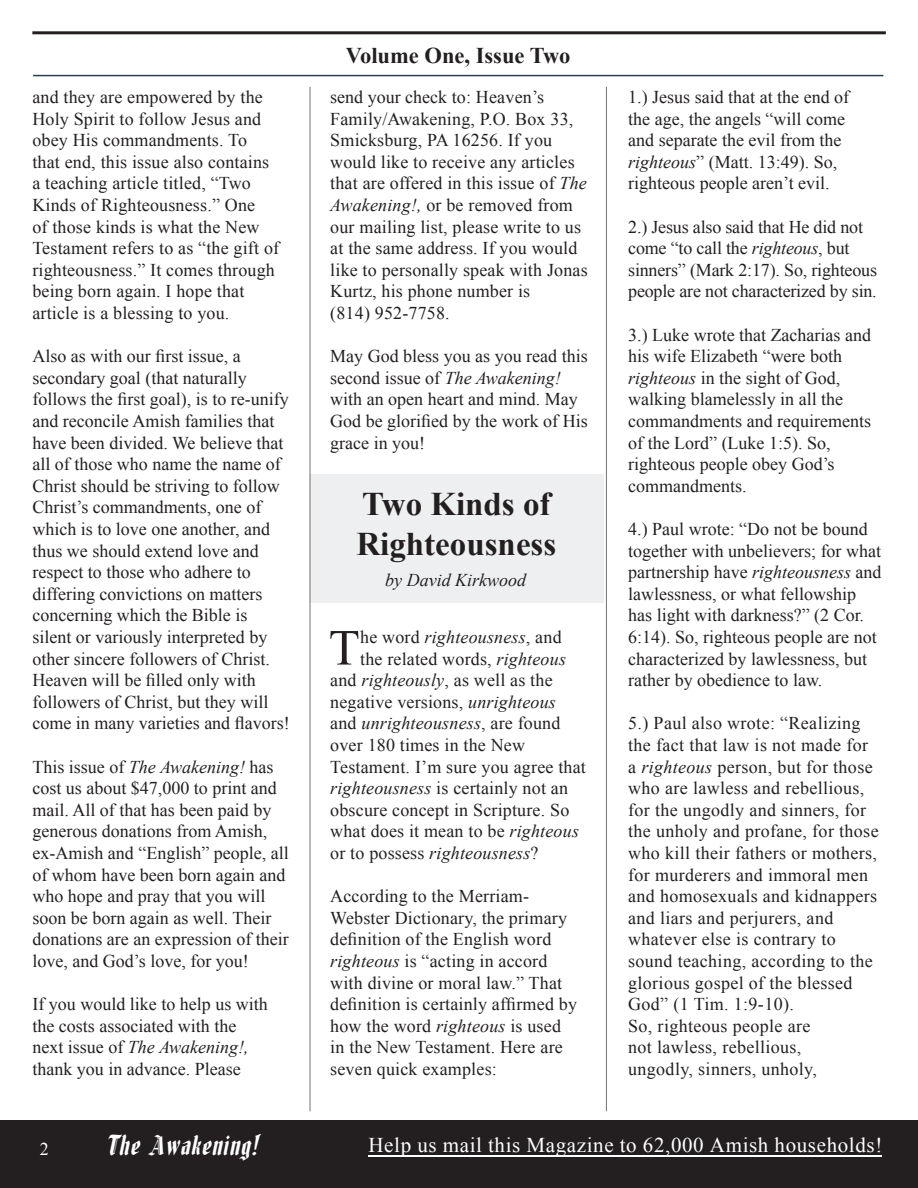
<style>
.page{position:relative;width:918px;height:1188px;background:#fff}
.page>*{position:absolute;margin:0;border:0;box-sizing:border-box;transform-origin:0 0}
.t1{font:50.55px "Times New Roman";color:#231f20}
.t2{font:700 33px "Times New Roman";color:#231f20}
.t3{font:italic 30px "Fenwick Woodtype";color:#fff}
.t4{font:700 22.5px "Times New Roman";color:#231f20}
.t5{font:21px "Times New Roman";letter-spacing:.03em;color:#fff}
.t6{font:18px/21.6px "Times New Roman";color:#231f20}
.t7{font:18px/21.6px "Times New Roman";letter-spacing:.02em;color:#231f20}
.t8{font:italic 18px "Times New Roman";letter-spacing:.01em;color:#231f20}
.t9{font:18px "Times New Roman";color:#fff}
.s1{font-style:italic}
.s2{font-style:normal}
</style>
<div class="page">
<div style="left:0;top:1121px;width:918px;height:67px;background:#231f20"></div>
<hr style="left:32px;top:31px;width:854px;height:3px;background:#231f20">
<div style="left:310px;top:474px;width:294px;height:129px;background:#edeff0"></div>
<hr style="left:310px;top:87px;width:1px;height:1024px;background:#737473">
<hr style="left:606px;top:87px;width:1px;height:1024px;background:#737473">
<hr style="left:33px;top:75px;width:850px;height:1px;background:#293c4f">
<hr style="left:369px;top:1155px;width:513px;height:1px;background:#fff">
<p class="t4" style="left:346px;top:40px;width:226px">Volume One, Issue Two</p>
<p class="t6" style="left:32px;top:86px;width:248px">and they are empowered by the<br>Holy Spirit to follow Jesus and obey His commandments. To<br>that end, this issue also contains a teaching article titled, “Two<br>Kinds of Righteousness.” One<br>of those kinds is what the New<br>Testament refers to as “the gift of righteousness.” It comes through being born again. I hope that article is a blessing to you.</p>
<p class="t6" style="left:32px;top:345px;width:259px">Also as with our first issue, a secondary goal (that naturally follows the first goal), is to re-unify and reconcile Amish families that have been divided. We believe that all of those who name the name of<br>Christ should be striving to follow<br>Christ’s commandments, one of which is to love one another, and thus we should extend love and respect to those who adhere to differing convictions on matters concerning which the Bible is silent or variously interpreted by other sincere followers of Christ.<br>Heaven will be filled only with followers of Christ, but they will come in many varieties and flavors!</p>
<p class="t6" style="left:32px;top:755px;width:258px">This issue of <span class="s1">The Awakening!</span> has cost us about $47,000 to print and mail. All of that has been paid by generous donations from Amish, ex-Amish and “English” people, all of whom have been born again and who hope and pray that you will soon be born again as well. Their donations are an expression of their love, and God’s love, for you!</p>
<p class="t6" style="left:32px;top:993px;width:237px">If you would like to help us with the costs associated with the next issue of <span class="s1">The Awakening!, </span>thank you in advance. Please</p>
<p class="t6" style="left:330px;top:86px;width:259px">send your check to: Heaven’s<br>Family/Awakening, P.O. Box 33,<br>Smicksburg, PA 16256. If you would like to receive any articles that are offered in this issue of <span class="s1">The<br>Awakening!,</span> or be removed from our mailing list, please write to us at the same address. If you would like to personally speak with Jonas<br>Kurtz, his phone number is</p>
<p class="t6" style="left:330px;top:302px;width:121px">(814) 952-7758.</p>
<p class="t6" style="left:330px;top:345px;width:259px">May God bless you as you read this second issue of <span class="s1">The Awakening! </span>with an open heart and mind. May<br>God be glorified by the work of His grace in you!</p>
<p class="t2" style="left:362px;top:482px;width:190px">Two Kinds of</p>
<p class="t2" style="left:356px;top:521px;width:201px">Righteousness</p>
<p class="t8" style="left:385px;top:568px;width:142px">by David Kirkwood</p>
<p class="t1" style="left:329px;top:614px;width:32px">T</p>
<p class="t8" style="left:360px;top:625px;width:203px"><span class="s2">he word</span> righteousness<span class="s2">, and</span></p>
<p class="t6" style="left:360px;top:647px;width:207px">the related words, <span class="s1">righteous</span></p>
<p class="t6" style="left:330px;top:669px;width:224px">and <span class="s1">righteously</span>, as well as the</p>
<p class="t6" style="left:330px;top:691px;width:227px">negative versions, <span class="s1">unrighteous</span></p>
<p class="t8" style="left:330px;top:711px;width:232px"><span class="s2">and</span> unrighteousness<span class="s2">, are found</span></p>
<p class="t6" style="left:330px;top:734px;width:196px">over 180 times in the New</p>
<p class="t6" style="left:330px;top:755px;width:257px">Testament. I’m sure you agree that</p>
<p class="t6" style="left:330px;top:777px;width:239px"><span class="s1">righteousness</span> is certainly not an</p>
<p class="t6" style="left:330px;top:799px;width:241px">obscure concept in Scripture. So</p>
<p class="t6" style="left:330px;top:820px;width:250px">what does it mean to be <span class="s1">righteous</span></p>
<p class="t8" style="left:330px;top:841px;width:210px"><span class="s2">or to possess</span> righteousness<span class="s2">?</span></p>
<p class="t6" style="left:330px;top:885px;width:248px">According to the Merriam-<br>Webster Dictionary, the primary definition of the English word <span class="s1">righteous</span> is “acting in accord with divine or moral law.” That definition is certainly affirmed by how the word <span class="s1">righteous</span> is used in the New Testament. Here are seven quick examples:</p>
<p class="t6" style="left:628px;top:86px;width:222px">1.) Jesus said that at the end of the age, the angels “will come and separate the evil from the <span class="s1">righteous</span>” (Matt. 13:49). So, righteous people aren’t evil.</p>
<p class="t6" style="left:628px;top:215px;width:250px">2.) Jesus also said that He did not come “to call the <span class="s1">righteous</span>, but sinners” (Mark 2:17). So, righteous people are not characterized by sin.</p>
<p class="t6" style="left:628px;top:323px;width:244px">3.) Luke wrote that Zacharias and his wife Elizabeth “were both <span class="s1">righteous</span> in the sight of God, walking blamelessly in all the commandments and requirements of the Lord” (Luke 1:5). So, righteous people obey God’s commandments.</p>
<p class="t6" style="left:628px;top:518px;width:255px">4.) Paul wrote: “Do not be bound together with unbelievers; for what partnership have <span class="s1">righteousness</span> and lawlessness, or what fellowship has light with darkness?” (2 Cor.<br>6:14). So, righteous people are not characterized by lawlessness, but rather by obedience to law.</p>
<p class="t7" style="left:628px;top:712px;width:252px">5.) Paul also wrote: “Realizing the fact that law is not made for a <span class="s1">righteous</span> person, but for those who are lawless and rebellious, for the ungodly and sinners, for the unholy and profane, for those who kill their fathers or mothers, for murderers and immoral men and homosexuals and kidnappers and liars and perjurers, and whatever else is contrary to sound teaching, according to the glorious gospel of the blessed<br>God” (1 Tim. 1:9-10).</p>
<p class="t7" style="left:628px;top:1015px;width:190px">So, righteous people are not lawless, rebellious, ungodly, sinners, unholy,</p>
<p class="t9" style="left:40px;top:1137px;width:10px">2</p>
<p class="t3" style="left:105px;top:1127px;width:162px">The Awakening!</p>
<p class="t5" style="left:368px;top:1131px;width:515px">Help us mail this Magazine to 62,000 Amish households!</p>
</div>
